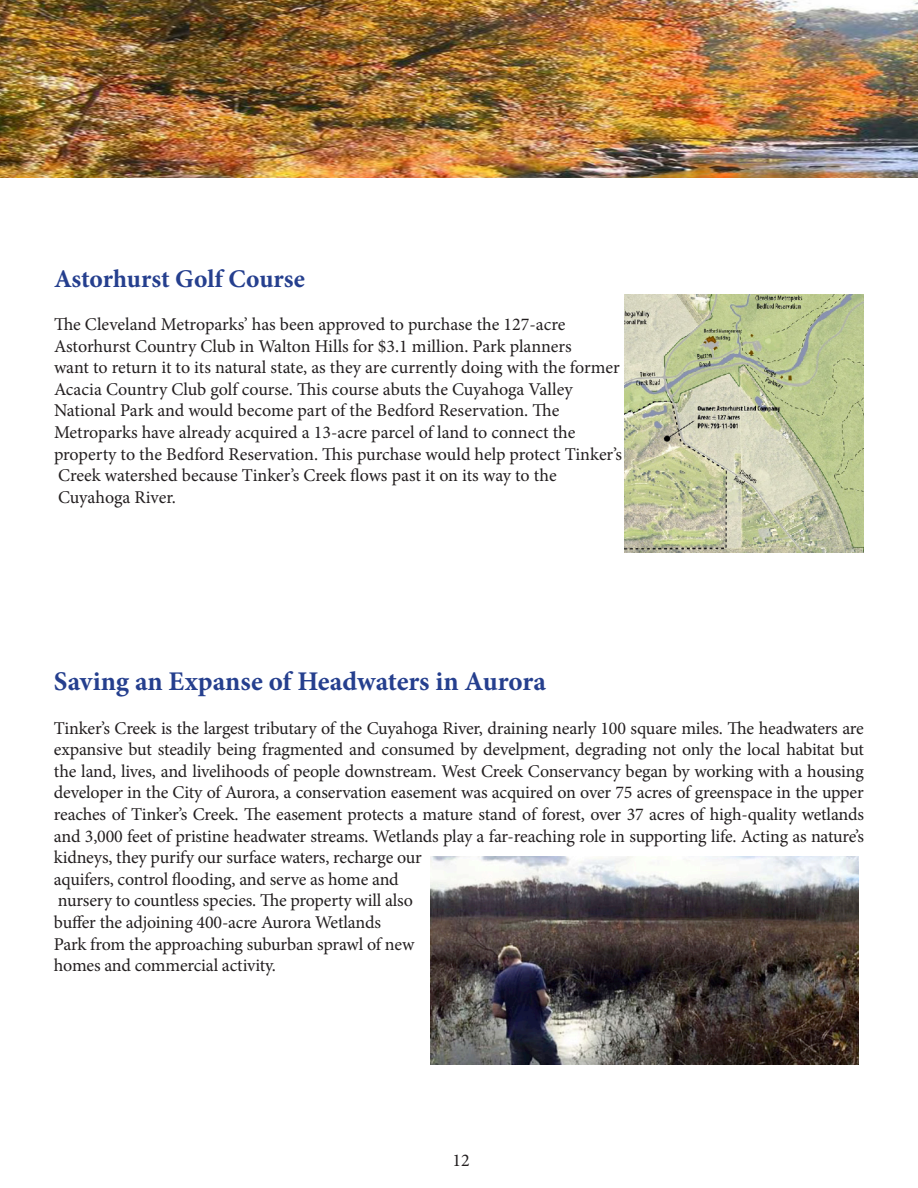
<style>
.page{position:relative;width:918px;height:1188px;background:#fff}
.page>*{position:absolute;margin:0;border:0;box-sizing:border-box;transform-origin:0 0}
.t1{font:700 27px "Minion Pro";color:#253f8e}
.t2{font:700 25.5px "Minion Pro";color:#253f8e}
.t3{font:18px/21.6px "Minion Pro";letter-spacing:-.005em;color:#231f20;text-align:justify}
</style>
<div class="page">
<img style="left:624px;top:294px;width:240px;height:259px">
<img style="left:430px;top:856px;width:429px;height:209px">
<img style="left:0;top:0;width:918px;height:177px">
<p class="t2" style="left:54px;top:261px;width:253px">Astorhurst Golf Course</p>
<p class="t3" style="left:54px;top:314px;width:513px">The Cleveland Metroparks’ has been approved to purchase the 127-acre</p>
<p class="t3" style="left:54px;top:335px;width:519px">Astorhurst Country Club in Walton Hills for $3.1 million. Park planners</p>
<p class="t3" style="left:54px;top:357px;width:567px">want to return it to its natural state, as they are currently doing with the former</p>
<p class="t3" style="left:54px;top:378px;width:520px">Acacia Country Club golf course. This course abuts the Cuyahoga Valley</p>
<p class="t3" style="left:54px;top:400px;width:507px">National Park and would become part of the Bedford Reservation. The</p>
<p class="t3" style="left:54px;top:422px;width:523px">Metroparks have already acquired a 13-acre parcel of land to connect the</p>
<p class="t3" style="left:54px;top:443px;width:570px">property to the Bedford Reservation. This purchase would help protect Tinker’s</p>
<p class="t3" style="left:58px;top:465px;width:500px">Creek watershed because Tinker’s Creek flows past it on its way to the</p>
<p class="t3" style="left:58px;top:486px;width:119px">Cuyahoga River.</p>
<p class="t1" style="left:54px;top:663px;width:494px">Saving an Expanse of Headwaters in Aurora</p>
<p class="t3" style="left:54px;top:717px;width:812px">Tinker’s Creek is the largest tributary of the Cuyahoga River, draining nearly 100 square miles. The headwaters are expansive but steadily being fragmented and consumed by develpment, degrading not only the local habitat but the land, lives, and livelihoods of people downstream. West Creek Conservancy began by working with a housing developer in the City of Aurora, a conservation easement was acquired on over 75 acres of greenspace in the upper reaches of Tinker’s Creek. The easement protects a mature stand of forest, over 37 acres of high-quality wetlands and 3,000 feet of pristine headwater streams. Wetlands play a far-reaching role in supporting life. Acting as nature’s kidneys, they purify our surface waters, recharge our</p>
<p class="t3" style="left:54px;top:868px;width:346px">aquifers, control flooding, and serve as home and</p>
<p class="t3" style="left:58px;top:890px;width:357px">nursery to countless species. The property will also</p>
<p class="t3" style="left:54px;top:911px;width:329px">buffer the adjoining 400-acre Aurora Wetlands</p>
<p class="t3" style="left:54px;top:933px;width:362px">Park from the approaching suburban sprawl of new</p>
<p class="t3" style="left:54px;top:955px;width:224px">homes and commercial activity.</p>
<p class="t3" style="left:452px;top:1149px;width:19px">12</p>
</div>
